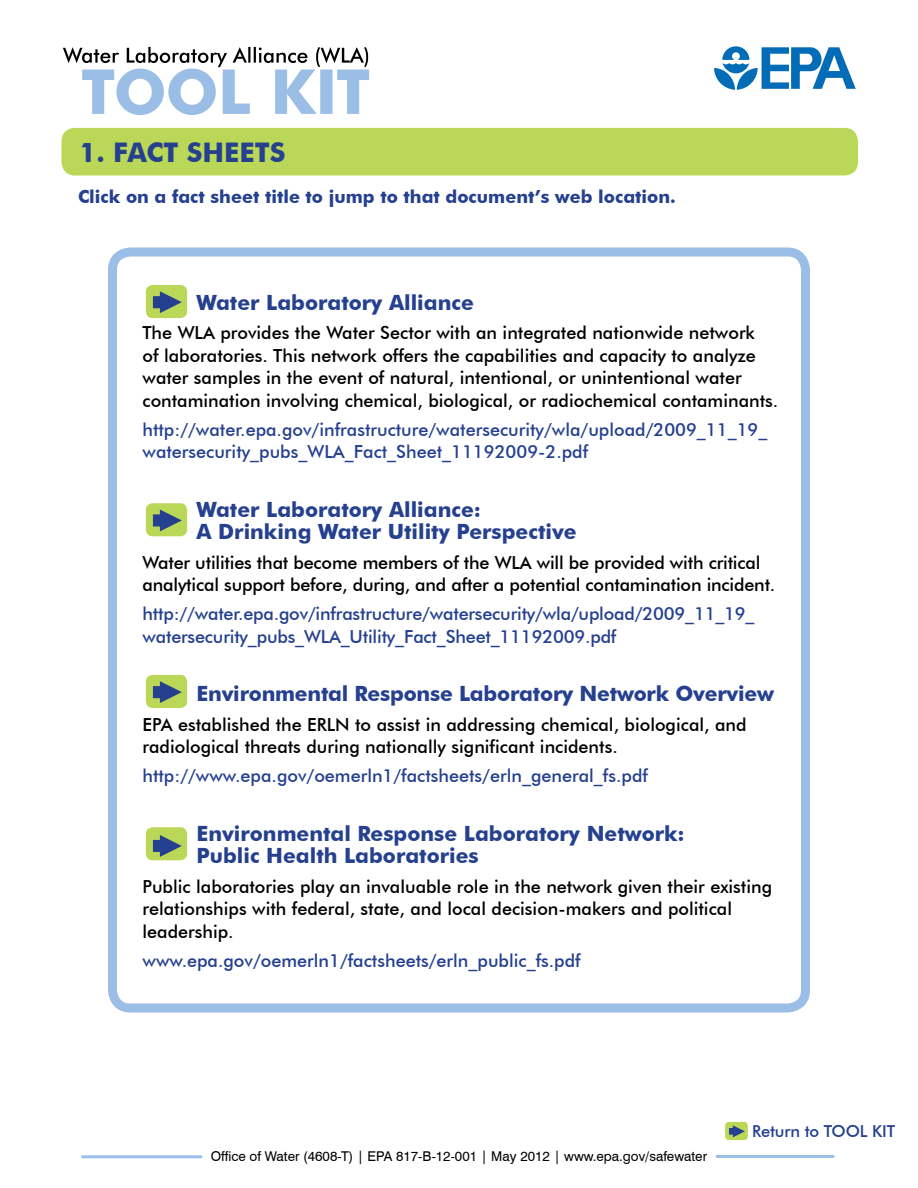
<style>
.page{position:relative;width:918px;height:1188px;background:#fff}
.page>*{position:absolute;margin:0;border:0;box-sizing:border-box;transform-origin:0 0}
.t1{font:700 27px "Futura BT";color:#25408f}
.t2{font:700 21px/22.5px "Futura BT";color:#25408f}
.t3{font:500 18px/22.5px "Futura BT";color:#000}
.t4{font:500 18px/22.5px "Futura BT";color:#25408f}
.t5{font:700 18px "Futura BT";color:#25408f}
.t6{font:500 16.5px "Futura BT";letter-spacing:-.01em;color:#25408f}
.t7{font:13.5px "Swiss 721 BT";color:#000}
</style>
<div class="page">
<div style="left:108px;top:248px;width:702px;height:764px;border:9px solid #9abee5;border-radius:18px"></div>
<hr style="left:82px;top:1155px;width:119px;height:3px;background:#98bfea">
<hr style="left:717px;top:1155px;width:116px;height:3px;background:#98bfea">
<svg style="left:63px;top:47px;width:306px;height:68px"></svg>
<svg style="left:714px;top:46px;width:142px;height:44px"></svg>
<div style="left:62px;top:128px;width:796px;height:48px;background:#bad757;border-radius:14px"></div>
<div style="left:146px;top:285px;width:41px;height:33px;background:#bad757;border-radius:7px"></div>
<svg style="left:153px;top:291px;width:29px;height:22px"></svg>
<div style="left:146px;top:503px;width:41px;height:33px;background:#bad757;border-radius:7px"></div>
<svg style="left:153px;top:510px;width:29px;height:21px"></svg>
<div style="left:146px;top:675px;width:41px;height:33px;background:#bad757;border-radius:7px"></div>
<svg style="left:153px;top:681px;width:29px;height:22px"></svg>
<div style="left:146px;top:827px;width:41px;height:33px;background:#bad757;border-radius:7px"></div>
<svg style="left:153px;top:835px;width:29px;height:22px"></svg>
<div style="left:725px;top:1122px;width:23px;height:18px;background:#bad757;border-radius:4px"></div>
<svg style="left:729px;top:1125px;width:16px;height:12px"></svg>
<p class="t1" style="left:80px;top:136px;width:207px">1. FACT SHEETS</p>
<p class="t5" style="left:78px;top:185px;width:599px">Click on a fact sheet title to jump to that document’s web location.</p>
<p class="t2" style="left:196px;top:291px;width:279px">Water Laboratory Alliance</p>
<p class="t3" style="left:142px;top:321px;width:637px">The WLA provides the Water Sector with an integrated nationwide network<br>of laboratories. This network offers the capabilities and capacity to analyze water samples in the event of natural, intentional, or unintentional water contamination involving chemical, biological, or radiochemical contaminants.</p>
<p class="t4" style="left:142px;top:418px;width:626px">http://water.epa.gov/infrastructure/watersecurity/wla/upload/2009_11_19_ watersecurity_pubs_WLA_Fact_Sheet_11192009-2.pdf</p>
<p class="t2" style="left:196px;top:498px;width:382px">Water Laboratory Alliance:<br>A Drinking Water Utility Perspective</p>
<p class="t3" style="left:142px;top:551px;width:634px">Water utilities that become members of the WLA will be provided with critical analytical support before, during, and after a potential contamination incident.</p>
<p class="t4" style="left:142px;top:603px;width:614px">http://water.epa.gov/infrastructure/watersecurity/wla/upload/2009_11_19_ watersecurity_pubs_WLA_Utility_Fact_Sheet_11192009.pdf</p>
<p class="t2" style="left:196px;top:683px;width:579px">Environmental Response Laboratory Network Overview</p>
<p class="t3" style="left:142px;top:713px;width:606px">EPA established the ERLN to assist in addressing chemical, biological, and radiological threats during nationally significant incidents.</p>
<p class="t4" style="left:142px;top:765px;width:507px">http://www.epa.gov/oemerln1/factsheets/erln_general_fs.pdf</p>
<p class="t2" style="left:196px;top:822px;width:490px">Environmental Response Laboratory Network:<br>Public Health Laboratories</p>
<p class="t3" style="left:142px;top:875px;width:631px">Public laboratories play an invaluable role in the network given their existing relationships with federal, state, and local decision-makers and political leadership.</p>
<p class="t4" style="left:142px;top:949px;width:440px">www.epa.gov/oemerln1/factsheets/erln_public_fs.pdf</p>
<p class="t7" style="left:211px;top:1148px;width:498px">Office of Water (4608-T) | EPA 817-B-12-001 | May 2012 | www.epa.gov/safewater</p>
<p class="t6" style="left:752px;top:1121px;width:144px">Return to TOOL KIT</p>
</div>
